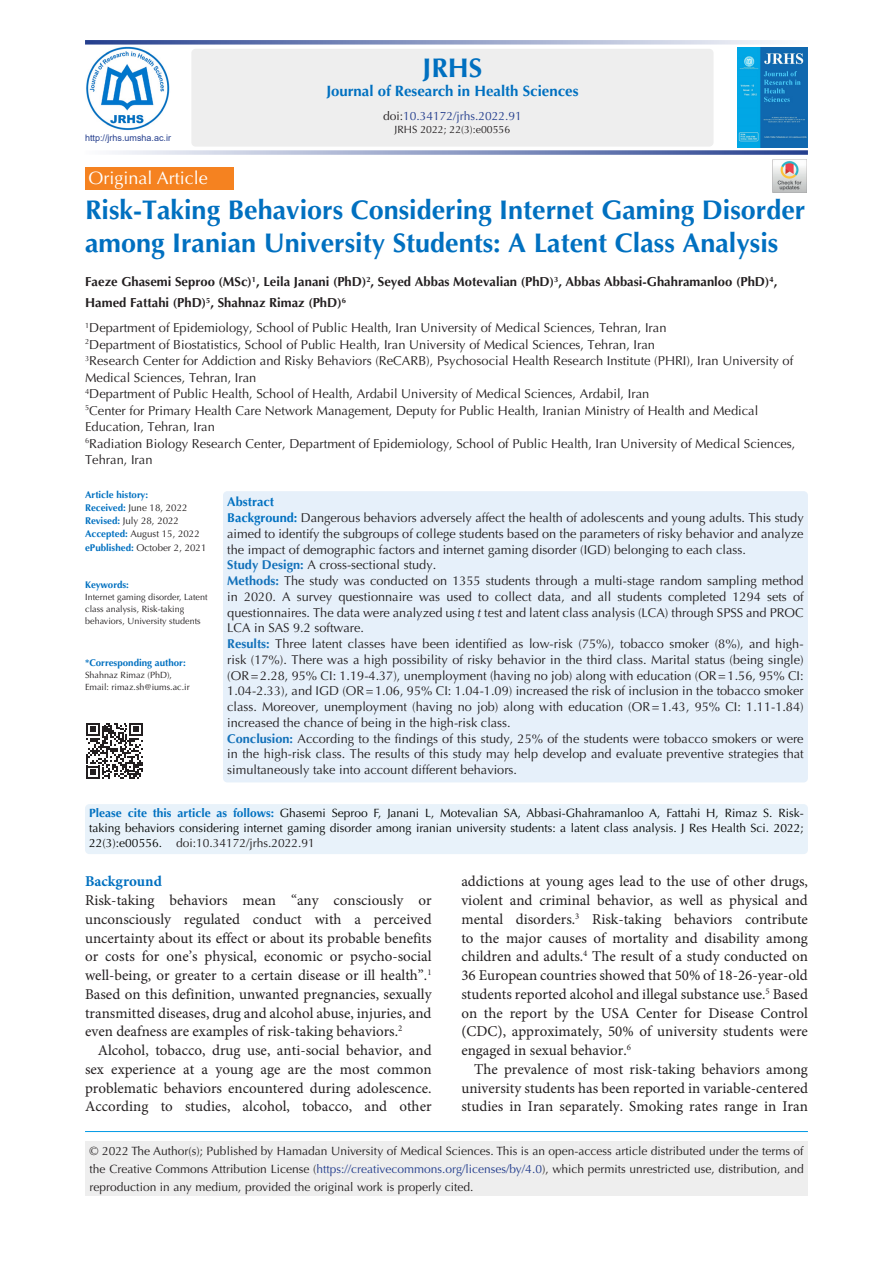
<style>
.page{position:relative;width:893px;height:1263px;background:#fff}
.page>*{position:absolute;margin:0;border:0;box-sizing:border-box;transform-origin:0 0}
.t1{font:700 27px/33px "Optima LT Std";color:#0070c0}
.t2{font:18px "Optima LT Std";color:#fff}
.t3{font:15px/18.8px "Minion Pro";color:#231f20;text-align:justify}
.t4{font:700 15px "Optima LT Std";color:#0070c0}
.heading_1{font:700 15px "Minion Pro";color:#0070c0}
.t5{font:700 13.05px/21px "Optima LT Std";color:#231f20}
.t6{font:12.9px/16.5px "Optima LT Std";color:#231f20}
.t7{font:12.75px/15.8px "Optima LT Std";color:#231f20;text-align:justify}
.t8{font:700 12.75px "Optima LT Std";color:#0070c0}
.t9{font:12px/18px "Optima LT Std";color:#221e1f;text-align:justify}
.t10{font:12px/15px "Optima LT Std";color:#040503;text-align:justify}
.t11{font:12px "Optima LT Std";color:#253f8e}
.t12{font:10.5px "Optima LT Std";color:#231f20}
.t13{font:9.75px "Optima LT Std";color:#231f20}
.t14{font:700 9.75px "Optima LT Std";color:#0070c0}
.t15{font:700 9.75px "Optima LT Std";letter-spacing:-.02em;color:#0070c0}
.t16{font:9px/12px "Optima LT Std";color:#231f20}
.Body_Text{font:9px "Arial";color:#253f8e}
.s1{color:#231f20}
.s2{font-weight:700;color:#0070c0}
.s3{font-weight:700;color:#1170b9}
.s4{font-style:italic}
.s5{color:#253f8e}
</style>
<div class="page">
<hr style="left:85px;top:1131px;width:723px;height:1px;background:#0099e5">
<div style="left:191px;top:49px;width:522px;height:98px;background:#eee;border-radius:4px"></div>
<div style="left:85px;top:1141px;width:723px;height:55px;background:#eee"></div>
<div style="left:85px;top:167px;width:149px;height:23px;background:#f58220"></div>
<img style="left:773px;top:159px;width:34px;height:34px">
<img style="left:738px;top:47px;width:70px;height:100px">
<img style="left:86px;top:47px;width:84px;height:83px">
<svg style="left:112px;top:150px;width:696px;height:5px;background:#98a4c9"></svg>
<svg style="left:85px;top:40px;width:697px;height:5px;background:#97a4c9"></svg>
<div style="left:223px;top:491px;width:585px;height:291px;background:#e6f0fa;border-radius:4px"></div>
<svg style="left:86px;top:723px;width:57px;height:56px"></svg>
<div style="left:85px;top:804px;width:723px;height:50px;background:#e8f2fa;border-radius:4px"></div>
<p class="Body_Text" style="left:85px;top:132px;width:88px">http://jrhs.umsha.ac.ir</p>
<p class="t2" style="left:88px;top:167px;width:121px">Original Article</p>
<p class="t1" style="left:422px;top:52px;width:61px">JRHS</p>
<p class="t4" style="left:326px;top:83px;width:254px">Journal of Research in Health Sciences</p>
<p class="t11" style="left:383px;top:109px;width:140px"><span class="s1">doi:</span>10.34172/jrhs.2022.91</p>
<p class="t12" style="left:395px;top:124px;width:117px">JRHS 2022; 22(3):e00556</p>
<p class="t1" style="left:85px;top:194px;width:722px">Risk-Taking Behaviors Considering Internet Gaming Disorder among Iranian University Students: A Latent Class Analysis</p>
<p class="t5" style="left:85px;top:271px;width:694px">Faeze Ghasemi Seproo (MSc)<sup>1</sup>, Leila Janani (PhD)<sup>2</sup>, Seyed Abbas Motevalian (PhD)<sup>3</sup>, Abbas Abbasi-Ghahramanloo (PhD)<sup>4</sup>,<br>Hamed Fattahi (PhD)<sup>5</sup>, Shahnaz Rimaz (PhD)<sup>6</sup></p>
<p class="t6" style="left:85px;top:320px;width:583px"><sup>1</sup>Department of Epidemiology, School of Public Health, Iran University of Medical Sciences, Tehran, Iran</p>
<p class="t6" style="left:85px;top:336px;width:571px"><sup>2</sup>Department of Biostatistics, School of Public Health, Iran University of Medical Sciences, Tehran, Iran</p>
<p class="t6" style="left:85px;top:353px;width:710px"><sup>3</sup>Research Center for Addiction and Risky Behaviors (ReCARB), Psychosocial Health Research Institute (PHRI), Iran University of<br>Medical Sciences, Tehran, Iran</p>
<p class="t6" style="left:85px;top:386px;width:566px"><sup>4</sup>Department of Public Health, School of Health, Ardabil University of Medical Sciences, Ardabil, Iran</p>
<p class="t6" style="left:85px;top:402px;width:675px"><sup>5</sup>Center for Primary Health Care Network Management, Deputy for Public Health, Iranian Ministry of Health and Medical<br>Education, Tehran, Iran</p>
<p class="t6" style="left:85px;top:435px;width:712px"><sup>6</sup>Radiation Biology Research Center, Department of Epidemiology, School of Public Health, Iran University of Medical Sciences,<br>Tehran, Iran</p>
<p class="t14" style="left:85px;top:489px;width:65px">Article history:</p>
<p class="t13" style="left:85px;top:502px;width:104px"><span class="s2">Received:</span> June 18, 2022</p>
<p class="t13" style="left:85px;top:515px;width:96px"><span class="s2">Revised:</span> July 28, 2022</p>
<p class="t13" style="left:85px;top:528px;width:116px"><span class="s2">Accepted:</span> August 15, 2022</p>
<p class="t13" style="left:85px;top:541px;width:123px"><span class="s2">ePublished:</span> October 2, 2021</p>
<p class="t15" style="left:85px;top:579px;width:45px">Keywords:</p>
<p class="t16" style="left:85px;top:591px;width:124px">Internet gaming disorder, Latent class analysis, Risk-taking behaviors, University students</p>
<p class="t14" style="left:85px;top:657px;width:102px">*Corresponding author:</p>
<p class="t16" style="left:85px;top:669px;width:89px">Shahnaz Rimaz (PhD),</p>
<p class="t16" style="left:85px;top:681px;width:106px">Email: rimaz.sh@iums.ac.ir</p>
<p class="t8" style="left:227px;top:494px;width:48px">Abstract</p>
<p class="t7" style="left:227px;top:510px;width:578px"><span class="s2">Background:</span> Dangerous behaviors adversely affect the health of adolescents and young adults. This study aimed to identify the subgroups of college students based on the parameters of risky behavior and analyze the impact of demographic factors and internet gaming disorder (IGD) belonging to each class.</p>
<p class="t7" style="left:227px;top:557px;width:211px"><span class="s3">Study Design:</span> A cross-sectional study.</p>
<p class="t7" style="left:227px;top:573px;width:578px"><span class="s3">Methods:</span> The study was conducted on 1355 students through a multi-stage random sampling method in 2020. A survey questionnaire was used to collect data, and all students completed 1294 sets of questionnaires. The data were analyzed using <span class="s4">t</span> test and latent class analysis (LCA) through SPSS and PROC LCA in SAS 9.2 software.</p>
<p class="t7" style="left:227px;top:636px;width:578px"><span class="s3">Results:</span> Three latent classes have been identified as low-risk (75%), tobacco smoker (8%), and high&shy;risk (17%). There was a high possibility of risky behavior in the third class. Marital status (being single) (OR=2.28, 95% CI: 1.19-4.37), unemployment (having no job) along with education (OR=1.56, 95% CI:<br>1.04-2.33), and IGD (OR=1.06, 95% CI: 1.04-1.09) increased the risk of inclusion in the tobacco smoker class. Moreover, unemployment (having no job) along with education (OR=1.43, 95% CI: 1.11-1.84) increased the chance of being in the high-risk class.</p>
<p class="t7" style="left:227px;top:730px;width:578px"><span class="s3">Conclusion:</span> According to the findings of this study, 25% of the students were tobacco smokers or were in the high-risk class. The results of this study may help develop and evaluate preventive strategies that simultaneously take into account different behaviors.</p>
<p class="t10" style="left:89px;top:806px;width:716px"><span class="s2">Please cite this article as follows:</span> Ghasemi Seproo F, Janani L, Motevalian SA, Abbasi-Ghahramanloo A, Fattahi H, Rimaz S. Risk&shy;taking behaviors considering internet gaming disorder among iranian university students: a latent class analysis. J Res Health Sci. 2022; 22(3):e00556. <span class="s1">doi:10.34172/jrhs.2022.91</span></p>
<p class="heading_1" style="left:85px;top:871px;width:78px">Background</p>
<p class="t3" style="left:85px;top:891px;width:348px">Risk-taking behaviors mean “any consciously or unconsciously regulated conduct with a perceived uncertainty about its effect or about its probable benefits or costs for one’s physical, economic or psycho-social well-being, or greater to a certain disease or ill health”.<sup>1<br></sup>Based on this definition, unwanted pregnancies, sexually transmitted diseases, drug and alcohol abuse, injuries, and even deafness are examples of risk-taking behaviors.<sup>2</sup></p>
<p class="t3" style="left:85px;top:1041px;width:348px;text-indent:13px">Alcohol, tobacco, drug use, anti-social behavior, and sex experience at a young age are the most common problematic behaviors encountered during adolescence.<br>According to studies, alcohol, tobacco, and other</p>
<p class="t3" style="left:461px;top:872px;width:348px">addictions at young ages lead to the use of other drugs, violent and criminal behavior, as well as physical and mental disorders.<sup>3</sup> Risk-taking behaviors contribute to the major causes of mortality and disability among children and adults.<sup>4</sup> The result of a study conducted on 36 European countries showed that 50% of 18-26-year-old students reported alcohol and illegal substance use.<sup>5</sup> Based on the report by the USA Center for Disease Control (CDC), approximately, 50% of university students were engaged in sexual behavior.<sup>6</sup></p>
<p class="t3" style="left:461px;top:1060px;width:348px;text-indent:13px">The prevalence of most risk-taking behaviors among university students has been reported in variable-centered studies in Iran separately. Smoking rates range in Iran</p>
<p class="t9" style="left:90px;top:1142px;width:716px"><span class="s1">© 2022 The Author(s); Published by Hamadan University of Medical Sciences.</span> This is an open-access article distributed under the terms of the Creative Commons Attribution License (<span class="s5">https://creativecommons.org/licenses/by/4.0</span>), which permits unrestricted use, distribution, and reproduction in any medium, provided the original work is properly cited.</p>
</div>
